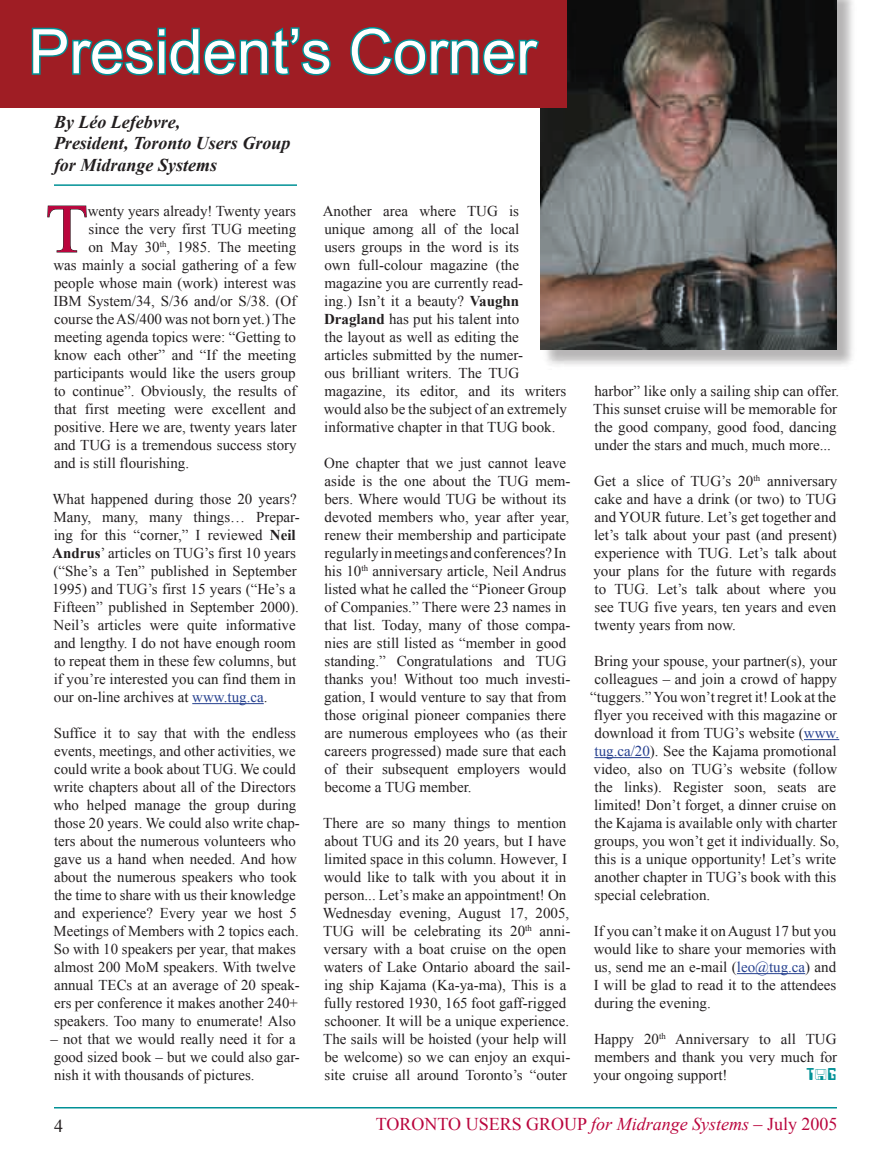
<style>
.page{position:relative;width:891px;height:1161px;background:#fff}
.page>*{position:absolute;margin:0;border:0;box-sizing:border-box;transform-origin:0 0}
.t1{font:69.3px "Times New Roman";color:#ba053d}
.t2{font:61.5px "Arial";color:#fff}
.t3{font:italic 700 18px/21.6px "Times New Roman";color:#231f20}
.t4{font:18px "Times New Roman";color:#ba053d}
.t5{font:18px "Times New Roman";color:#231f20}
.t6{font:15px/18px "Times New Roman";color:#231f20}
.t7{font:15px "Keypunch Plain";color:#019196}
.s1{font-weight:700}
.s2{color:#25408f}
.s3{font-style:italic}
</style>
<div class="page">
<div style="left:541px;top:0;width:316px;height:370px;background:#231f20;opacity:.33"></div>
<img style="left:540px;top:0;width:297px;height:349px">
<div style="left:0;top:0;width:567px;height:108px;background:#9f1d24"></div>
<hr style="left:54px;top:1107px;width:783px;height:1px;background:#019196">
<svg style="left:31px;top:27px;width:300px;height:49px"></svg>
<svg style="left:350px;top:27px;width:190px;height:49px"></svg>
<hr style="left:54px;top:184px;width:243px;height:2px;background:#019196">
<hr style="left:192px;top:703px;width:72px;height:1px;background:#25408f">
<svg style="left:47px;top:205px;width:40px;height:48px"></svg>
<hr style="left:804px;top:739px;width:35px;height:1px;background:#25408f">
<hr style="left:594px;top:757px;width:56px;height:1px;background:#25408f">
<hr style="left:737px;top:973px;width:68px;height:1px;background:#25408f">
<h2 class="t2" style="left:28px;top:11px;width:510px">President’s Corner</h2>
<p class="t3" style="left:54px;top:110px;width:238px">By Léo Lefebvre,<br>President, Toronto Users Group for Midrange Systems</p>
<h1 class="t1" style="left:46px;top:182px;width:44px">T</h1>
<p class="t6" style="left:88px;top:202px;width:210px">wenty years already! Twenty years</p>
<p class="t6" style="left:89px;top:220px;width:209px">since the very first TUG meeting</p>
<p class="t6" style="left:88px;top:238px;width:209px">on May 30<sup>th</sup>, 1985. The meeting</p>
<p class="t6" style="left:53px;top:256px;width:245px">was mainly a social gathering of a few</p>
<p class="t6" style="left:54px;top:274px;width:243px">people whose main (work) interest was</p>
<p class="t6" style="left:53px;top:292px;width:245px">IBM System/34, S/36 and/or S/38. (Of</p>
<p class="t6" style="left:54px;top:310px;width:243px">course the AS/400 was not born yet.) The</p>
<p class="t6" style="left:54px;top:328px;width:243px">meeting agenda topics were: “Getting to</p>
<p class="t6" style="left:54px;top:346px;width:244px">know each other” and “If the meeting</p>
<p class="t6" style="left:54px;top:364px;width:243px">participants would like the users group</p>
<p class="t6" style="left:54px;top:382px;width:244px">to continue”. Obviously, the results of</p>
<p class="t6" style="left:54px;top:400px;width:243px">that first meeting were excellent and</p>
<p class="t6" style="left:54px;top:418px;width:244px">positive. Here we are, twenty years later</p>
<p class="t6" style="left:54px;top:436px;width:244px">and TUG is a tremendous success story</p>
<p class="t6" style="left:54px;top:454px;width:137px">and is still flourishing.</p>
<p class="t6" style="left:52px;top:490px;width:249px">What happened during those 20 years?<br>Many, many, many things… Prepar&shy;ing for this “corner,” I reviewed <span class="s1">Neil Andrus</span>’ articles on TUG’s first 10 years (“She’s a Ten” published in September 1995) and TUG’s first 15 years (“He’s a Fifteen” published in September 2000).<br>Neil’s articles were quite informative and lengthy. I do not have enough room to repeat them in these few columns, but if you’re interested you can find them in our on-line archives at <span class="s2">www.tug.ca</span>.</p>
<p class="t6" style="left:53px;top:724px;width:248px">Suffice it to say that with the endless events, meetings, and other activities, we could write a book about TUG. We could write chapters about all of the Directors who helped manage the group during those 20 years. We could also write chap&shy;ters about the numerous volunteers who gave us a hand when needed. And how about the numerous speakers who took the time to share with us their knowledge and experience? Every year we host 5<br>Meetings of Members with 2 topics each.<br>So with 10 speakers per year, that makes almost 200 MoM speakers. With twelve annual TECs at an average of 20 speak&shy;ers per conference it makes another 240+ speakers. Too many to enumerate! Also</p>
<p class="t6" style="left:50px;top:1030px;width:251px">– not that we would really need it for a good sized book – but we could also gar&shy;nish it with thousands of pictures.</p>
<p class="t6" style="left:323px;top:202px;width:246px">Another area where TUG is<br>unique among all of the local<br>users groups in the word is its<br>own full-colour magazine (the magazine you are currently read-<br>ing.) Isn’t it a beauty? <span class="s1">Vaughn<br>Dragland</span> has put his talent into<br>the layout as well as editing the<br>articles submitted by the numer-<br>ous brilliant writers. The TUG magazine, its editor, and its writers would also be the subject of an extremely informative chapter in that TUG book.</p>
<p class="t6" style="left:324px;top:454px;width:248px">One chapter that we just cannot leave aside is the one about the TUG mem&shy;bers. Where would TUG be without its devoted members who, year after year, renew their membership and participate regularly in meetings and conferences? In his 10<sup>th</sup> anniversary article, Neil Andrus listed what he called the “Pioneer Group of Companies.” There were 23 names in that list. Today, many of those compa&shy;nies are still listed as “member in good standing.” Congratulations and TUG thanks you! Without too much investi&shy;gation, I would venture to say that from those original pioneer companies there are numerous employees who (as their careers progressed) made sure that each of their subsequent employers would become a TUG member.</p>
<p class="t6" style="left:323px;top:814px;width:249px">There are so many things to mention about TUG and its 20 years, but I have limited space in this column. However, I would like to talk with you about it in person... Let’s make an appointment! On Wednesday evening, August 17, 2005, TUG will be celebrating its 20<sup>th</sup> anni&shy;versary with a boat cruise on the open waters of Lake Ontario aboard the sail&shy;ing ship Kajama (Ka-ya-ma), This is a fully restored 1930, 165 foot gaff-rigged schooner. It will be a unique experience.<br>The sails will be hoisted (your help will be welcome) so we can enjoy an exqui&shy;site cruise all around Toronto’s “outer</p>
<p class="t6" style="left:593px;top:382px;width:248px">harbor” like only a sailing ship can offer.<br>This sunset cruise will be memorable for the good company, good food, dancing under the stars and much, much more...</p>
<p class="t6" style="left:593px;top:472px;width:245px;text-align:justify">Get a slice of TUG’s 20<sup>th</sup> anniversary cake and have a drink (or two) to TUG and YOUR future. Let’s get together and let’s talk about your past (and present) experience with TUG. Let’s talk about your plans for the future with regards to TUG. Let’s talk about where you see TUG five years, ten years and even twenty years from now.</p>
<p class="t6" style="left:590px;top:652px;width:251px">Bring your spouse, your partner(s), your colleagues – and join a crowd of happy “tuggers.” You won’t regret it! Look at the flyer you received with this magazine or download it from TUG’s website (<span class="s2">www. tug.ca/20</span>). See the Kajama promotional video, also on TUG’s website (follow the links). Register soon, seats are limited! Don’t forget, a dinner cruise on the Kajama is available only with charter groups, you won’t get it individually. So, this is a unique opportunity! Let’s write another chapter in TUG’s book with this special celebration.</p>
<p class="t6" style="left:594px;top:922px;width:244px;text-align:justify">If you can’t make it on August 17 but you would like to share your memories with us, send me an e-mail (<span class="s2">leo@tug.ca</span>) and I will be glad to read it to the attendees during the evening.</p>
<p class="t6" style="left:593px;top:1030px;width:245px;text-align:justify">Happy 20<sup>th</sup> Anniversary to all TUG members and thank you very much for your ongoing support!</p>
<p class="t7" style="left:807px;top:1065px;width:32px">T G</p>
<p class="t5" style="left:54px;top:1114px;width:10px">4</p>
<p class="t4" style="left:376px;top:1112px;width:463px">TORONTO USERS GROUP <span class="s3">for Midrange Systems</span> – July 2005</p>
</div>
